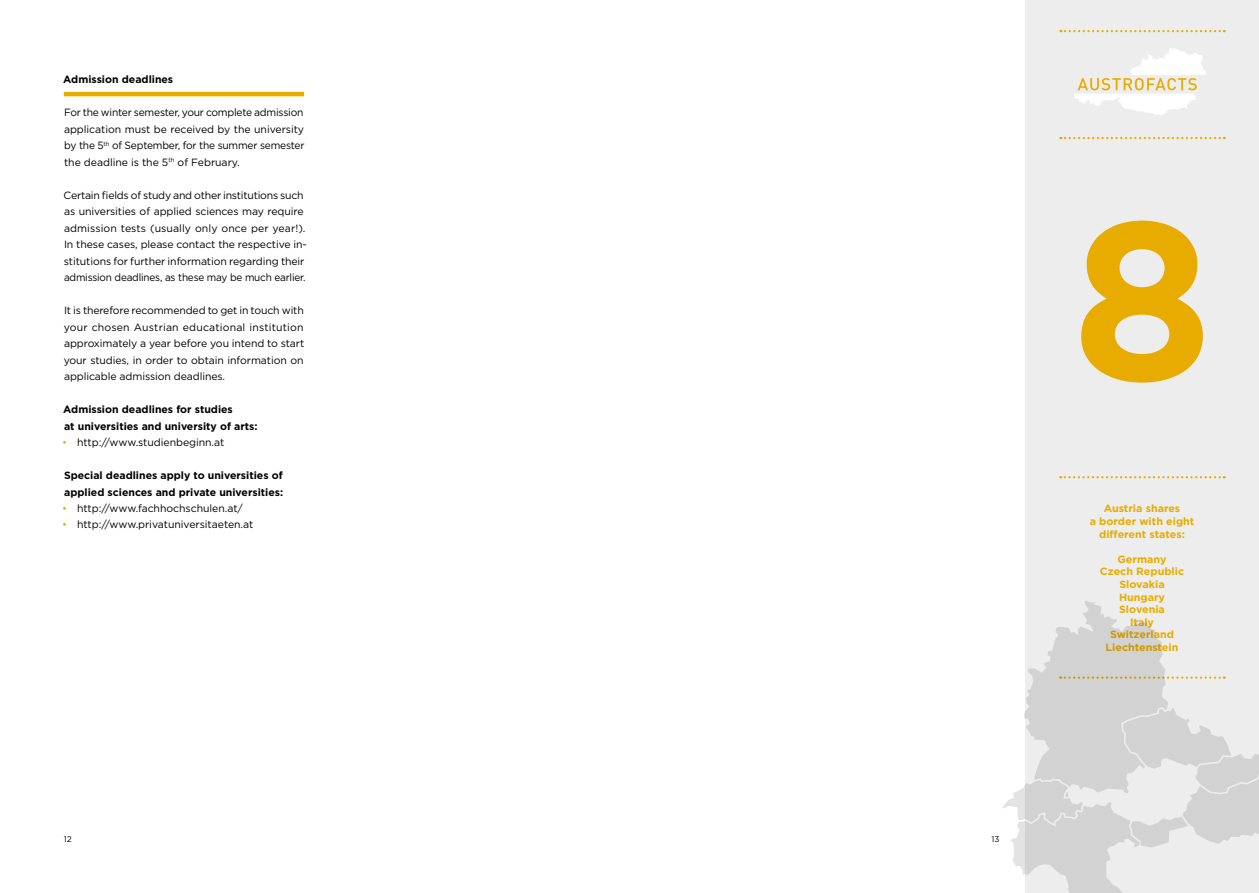
<style>
.page{position:relative;width:1259px;height:893px;background:#fff}
.page>*{position:absolute;margin:0;border:0;box-sizing:border-box;transform-origin:0 0}
.t1{font:700 225px "Gotham";color:#e8ac00}
.t2{font:10.5px/16.5px "Gotham";letter-spacing:-.01em;color:#000;text-align:justify}
.t3{font:700 10.5px/16.5px "Gotham";color:#000}
.t4{font:700 10.5px/12.6px "Gotham";color:#e8ac00;text-align:center}
.t5{font:8.25px "Gotham";color:#000}
.s1{color:#e8ac00}
</style>
<div class="page">
<div style="left:1025px;top:0;width:234px;height:893px;background:#ededed"></div>
<svg style="left:1074px;top:48px;width:132px;height:68px"></svg>
<svg style="left:1060px;top:30px;width:164px;height:2px"></svg>
<svg style="left:1060px;top:137px;width:164px;height:2px"></svg>
<hr style="left:64px;top:92px;width:240px;height:4px;background:#e8ac00">
<svg style="left:1060px;top:476px;width:164px;height:2px"></svg>
<svg style="left:1003px;top:601px;width:256px;height:292px"></svg>
<p class="t3" style="left:63px;top:71px;width:111px">Admission deadlines</p>
<p class="t2" style="left:64px;top:104px;width:242px">For the winter semester, your complete admission application must be received by the university by the 5<sup>th</sup> of September, for the summer semester the deadline is the 5<sup>th</sup> of February.</p>
<p class="t2" style="left:64px;top:187px;width:245px;text-align:left">Certain fields of study and other institutions such as universities of applied sciences may require admission tests (usually only once per year!).<br>In these cases, please contact the respective in&shy;stitutions for further information regarding their admission deadlines, as these may be much earlier.</p>
<p class="t2" style="left:64px;top:302px;width:242px">It is therefore recommended to get in touch with your chosen Austrian educational institution approximately a year before you intend to start your studies, in order to obtain information on applicable admission deadlines.</p>
<p class="t3" style="left:63px;top:401px;width:196px">Admission deadlines for studies<br>at universities and university of arts:</p>
<p class="t2" style="left:62px;top:434px;width:164px"><span class="s1">•</span> http://www.studienbeginn.at</p>
<p class="t3" style="left:64px;top:467px;width:221px">Special deadlines apply to universities of applied sciences and private universities:</p>
<p class="t2" style="left:62px;top:500px;width:182px"><span class="s1">•</span> http://www.fachhochschulen.at/</p>
<p class="t2" style="left:62px;top:516px;width:193px"><span class="s1">•</span> http://www.privatuniversitaeten.at</p>
<p class="t5" style="left:64px;top:834px;width:9px">12</p>
<p class="t5" style="left:991px;top:834px;width:10px">13</p>
<h1 class="t1" style="left:1071px;top:152px;width:143px">8</h1>
<p class="t4" style="left:1089px;top:502px;width:106px">Austria shares<br>a border with eight different states:</p>
<p class="t4" style="left:1100px;top:553px;width:86px">Germany<br>Czech Republic<br>Slovakia<br>Hungary<br>Slovenia<br>Italy<br>Switzerland<br>Liechtenstein</p>
</div>
